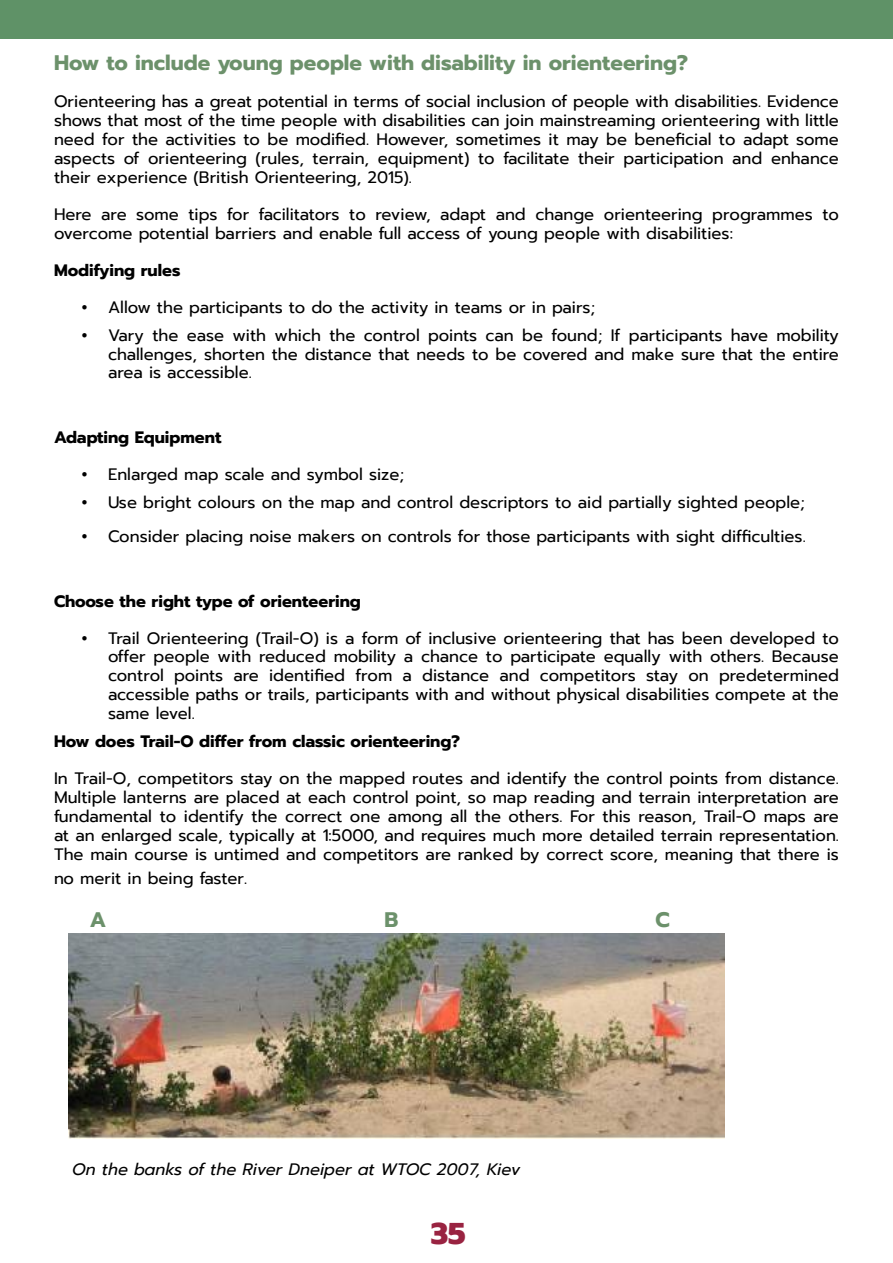
<style>
.page{position:relative;width:893px;height:1263px;background:#fff}
.page>*{position:absolute;margin:0;border:0;box-sizing:border-box;transform-origin:0 0}
.t1{font:800 30px "Prompt";color:#992341}
.t2{font:700 21px "Prompt";color:#6c916b}
.t3{font:16.5px/18.9px "Prompt";color:#000;text-align:justify}
.t4{font:700 16.5px "Prompt";color:#000}
.t5{font:italic 16.5px "Prompt";color:#000}
</style>
<div class="page">
<div style="left:0;top:0;width:893px;height:39px;background:#5f9267"></div>
<img style="left:68px;top:933px;width:656px;height:205px">
<p class="t2" style="left:54px;top:47px;width:636px">How to include young people with disability in orienteering?</p>
<p class="t3" style="left:54px;top:92px;width:786px">Orienteering has a great potential in terms of social inclusion of people with disabilities. Evidence shows that most of the time people with disabilities can join mainstreaming orienteering with little need for the activities to be modified. However, sometimes it may be beneficial to adapt some aspects of orienteering (rules, terrain, equipment) to facilitate their participation and enhance their experience (British Orienteering, 2015).</p>
<p class="t3" style="left:54px;top:204px;width:786px">Here are some tips for facilitators to review, adapt and change orienteering programmes to overcome potential barriers and enable full access of young people with disabilities:</p>
<p class="t4" style="left:54px;top:257px;width:128px">Modifying rules</p>
<p class="t3" style="left:81px;top:297px;width:515px">• Allow the participants to do the activity in teams or in pairs;</p>
<p class="t3" style="left:108px;top:325px;width:732px;text-indent:-27px">• Vary the ease with which the control points can be found; If participants have mobility challenges, shorten the distance that needs to be covered and make sure that the entire area is accessible.</p>
<p class="t4" style="left:54px;top:425px;width:169px">Adapting Equipment</p>
<p class="t3" style="left:81px;top:465px;width:325px">• Enlarged map scale and symbol size;</p>
<p class="t3" style="left:81px;top:493px;width:725px">• Use bright colours on the map and control descriptors to aid partially sighted people;</p>
<p class="t3" style="left:81px;top:526px;width:726px">• Consider placing noise makers on controls for those participants with sight difficulties.</p>
<p class="t4" style="left:54px;top:588px;width:308px">Choose the right type of orienteering</p>
<p class="t3" style="left:108px;top:628px;width:732px;text-indent:-27px">• Trail Orienteering (Trail-O) is a form of inclusive orienteering that has been developed to offer people with reduced mobility a chance to participate equally with others. Because control points are identified from a distance and competitors stay on predetermined accessible paths or trails, participants with and without physical disabilities compete at the same level.</p>
<p class="t4" style="left:54px;top:729px;width:408px">How does Trail-O differ from classic orienteering?</p>
<p class="t3" style="left:54px;top:769px;width:786px">In Trail-O, competitors stay on the mapped routes and identify the control points from distance.<br>Multiple lanterns are placed at each control point, so map reading and terrain interpretation are fundamental to identify the correct one among all the others. For this reason, Trail-O maps are at an enlarged scale, typically at 1:5000, and requires much more detailed terrain representation.<br>The main course is untimed and competitors are ranked by correct score, meaning that there is</p>
<p class="t3" style="left:54px;top:869px;width:195px">no merit in being faster.</p>
<p class="t2" style="left:90px;top:903px;width:18px">A</p>
<p class="t2" style="left:385px;top:903px;width:15px">B</p>
<p class="t2" style="left:656px;top:903px;width:16px">C</p>
<p class="t5" style="left:72px;top:1157px;width:450px">On the banks of the River Dneiper at WTOC 2007, Kiev</p>
<h1 class="t1" style="left:431px;top:1211px;width:37px">35</h1>
</div>
